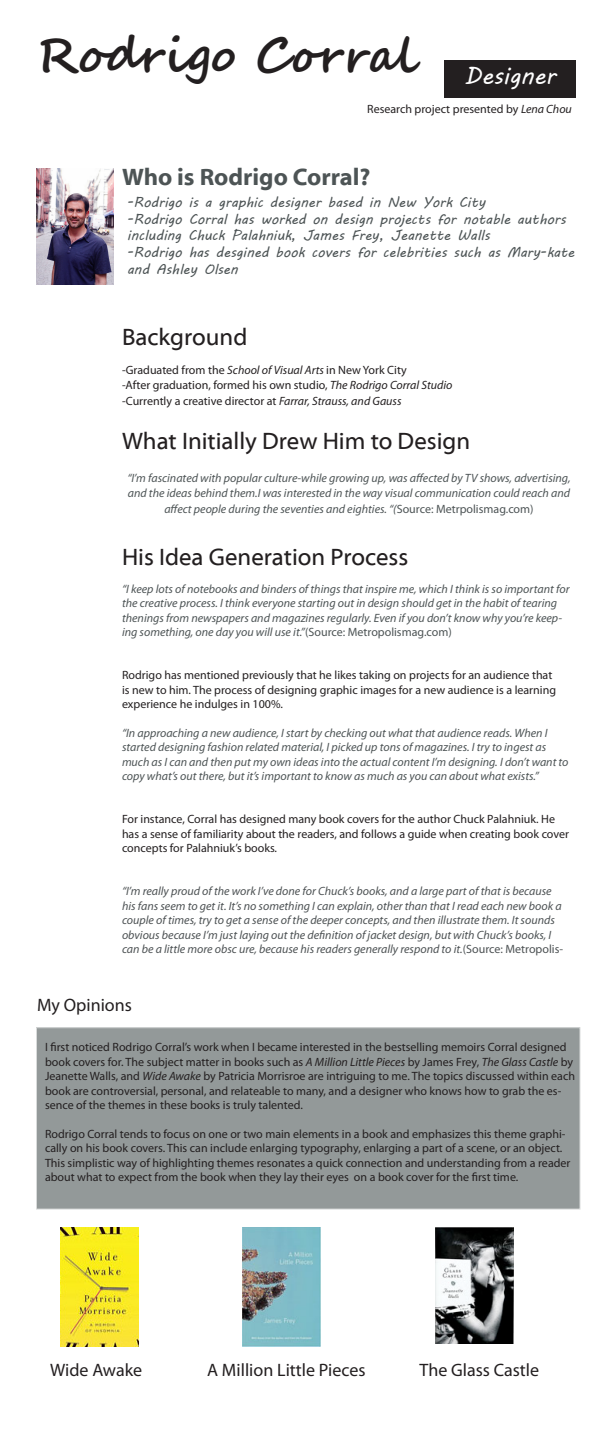
<style>
.page{position:relative;width:612px;height:1440px;background:#fff}
.page>*{position:absolute;margin:0;border:0;box-sizing:border-box;transform-origin:0 0}
.t1{font:700 48px "Segoe Script";color:#231f20}
.t2{font:24px "Myriad Web Pro";color:#231f20}
.t3{font:700 24px "Myriad Web Pro";color:#4d5455}
.t4{font:24px "MV Boli";color:#fff}
.t5{font:18px "Myriad Pro";color:#231f20}
.t6{font:14px/16.8px "MV Boli";color:#4d5455}
.t7{font:12px/14.4px "Myriad Pro";color:#231f20}
.t8{font:italic 12px/14.4px "Myriad Pro";color:#4d5455}
.t9{font:italic 12px/14.4px "Myriad Pro";color:#4d5254}
.s1{font-style:italic}
.s2{font-style:normal}
</style>
<div class="page">
<div style="left:445px;top:60px;width:131px;height:38px;background:#231f20"></div>
<div style="left:36px;top:1028px;width:544px;height:181px;background:#939999"></div>
<div style="left:36px;top:1027px;width:544px;height:183px;border:1px solid #d9dbdb"></div>
<img style="left:243px;top:1228px;width:78px;height:119px">
<img style="left:61px;top:1228px;width:78px;height:119px">
<img style="left:436px;top:1228px;width:78px;height:115px">
<img style="left:36px;top:168px;width:77px;height:117px">
<p class="t1" style="left:36px;top:16px;width:381px">Rodrigo Corral</p>
<p class="t4" style="left:465px;top:59px;width:93px">Designer</p>
<p class="t7" style="left:367px;top:102px;width:206px">Research project presented by <span class="s1">Lena Chou</span></p>
<p class="t3" style="left:122px;top:163px;width:250px">Who is Rodrigo Corral?</p>
<p class="t6" style="left:127px;top:193px;width:360px">-Rodrigo is a graphic designer based in New York City</p>
<p class="t6" style="left:127px;top:210px;width:440px">-Rodrigo Corral has worked on design projects for notable authors including Chuck Palahniuk, James Frey, Jeanette Walls</p>
<p class="t6" style="left:127px;top:244px;width:449px">-Rodrigo has desgined book covers for celebrities such as Mary-kate and Ashley Olsen</p>
<p class="t2" style="left:122px;top:324px;width:127px">Background</p>
<p class="t7" style="left:122px;top:363px;width:286px">-Graduated from the <span class="s1">School of Visual Arts</span> in New York City</p>
<p class="t7" style="left:122px;top:377px;width:332px">-After graduation, formed his own studio, <span class="s1">The Rodrigo Corral Studio</span></p>
<p class="t7" style="left:122px;top:394px;width:281px">-Currently a creative director at <span class="s1">Farrar, Strauss, and Gauss</span></p>
<p class="t2" style="left:122px;top:428px;width:350px">What Initially Drew Him to Design</p>
<p class="t8" style="left:127px;top:471px;width:445px">“I’m fascinated with popular culture-while growing up, was affected by TV shows, advertising, and the ideas behind them.I was interested in the way visual communication could reach and</p>
<p class="t8" style="left:164px;top:502px;width:371px">affect people during the seventies and eighties. “(<span class="s2">Source: Metrpolismag.com)</span></p>
<p class="t2" style="left:122px;top:544px;width:288px">His Idea Generation Process</p>
<p class="t8" style="left:122px;top:582px;width:449px">“I keep lots of notebooks and binders of things that inspire me, which I think is so important for the creative process. I think everyone starting out in design should get in the habit of tearing thenings from newspapers and magazines regularly. Even if you don’t know why you’re keep&shy;ing something, one day you will use it.”<span class="s2">(Source: Metropolismag.com)</span></p>
<p class="t7" style="left:122px;top:668px;width:436px">Rodrigo has mentioned previously that he likes taking on projects for an audience that is new to him. The process of designing graphic images for a new audience is a learning experience he indulges in 100%.</p>
<p class="t8" style="left:122px;top:726px;width:448px">“In approaching a new audience, I start by checking out what that audience reads. When I started designing fashion related material, I picked up tons of magazines. I try to ingest as much as I can and then put my own ideas into the actual content I’m designing. I don’t want to copy what’s out there, but it’s important to know as much as you can about what exists.”</p>
<p class="t7" style="left:122px;top:812px;width:449px">For instance, Corral has designed many book covers for the author Chuck Palahniuk. He has a sense of familiarity about the readers, and follows a guide when creating book cover concepts for Palahniuk’s books.</p>
<p class="t9" style="left:122px;top:884px;width:443px">“I’m really proud of the work I’ve done for Chuck’s books, and a large part of that is because his fans seem to get it. It’s no something I can explain, other than that I read each new book a couple of times, try to get a sense of the deeper concepts, and then illustrate them. It sounds obvious because I’m just laying out the definition of jacket design, but with Chuck’s books, I can be a little more obsc ure, because his readers generally respond to it.<span class="s2">(Source: Metropolis-</span></p>
<p class="t5" style="left:37px;top:994px;width:96px">My Opinions</p>
<p class="t7" style="left:45px;top:1040px;width:532px">I first noticed Rodrigo Corral’s work when I became interested in the bestselling memoirs Corral designed book covers for. The subject matter in books such as <span class="s1">A Million Little Pieces</span> by James Frey, <span class="s1">The Glass Castle</span> by Jeanette Walls, and <span class="s1">Wide Awake</span> by Patricia Morrisroe are intriguing to me. The topics discussed within each book are controversial, personal, and relateable to many, and a designer who knows how to grab the es&shy;sence of the themes in these books is truly talented.</p>
<p class="t7" style="left:45px;top:1126px;width:527px">Rodrigo Corral tends to focus on one or two main elements in a book and emphasizes this theme graphi&shy;cally on his book covers. This can include enlarging typography, enlarging a part of a scene, or an object.<br>This simplistic way of highlighting themes resonates a quick connection and understanding from a reader about what to expect from the book when they lay their eyes on a book cover for the first time.</p>
<p class="t5" style="left:50px;top:1358px;width:94px">Wide Awake</p>
<p class="t5" style="left:420px;top:1358px;width:121px">The Glass Castle</p>
<p class="t5" style="left:207px;top:1358px;width:160px">A Million Little Pieces</p>
</div>
